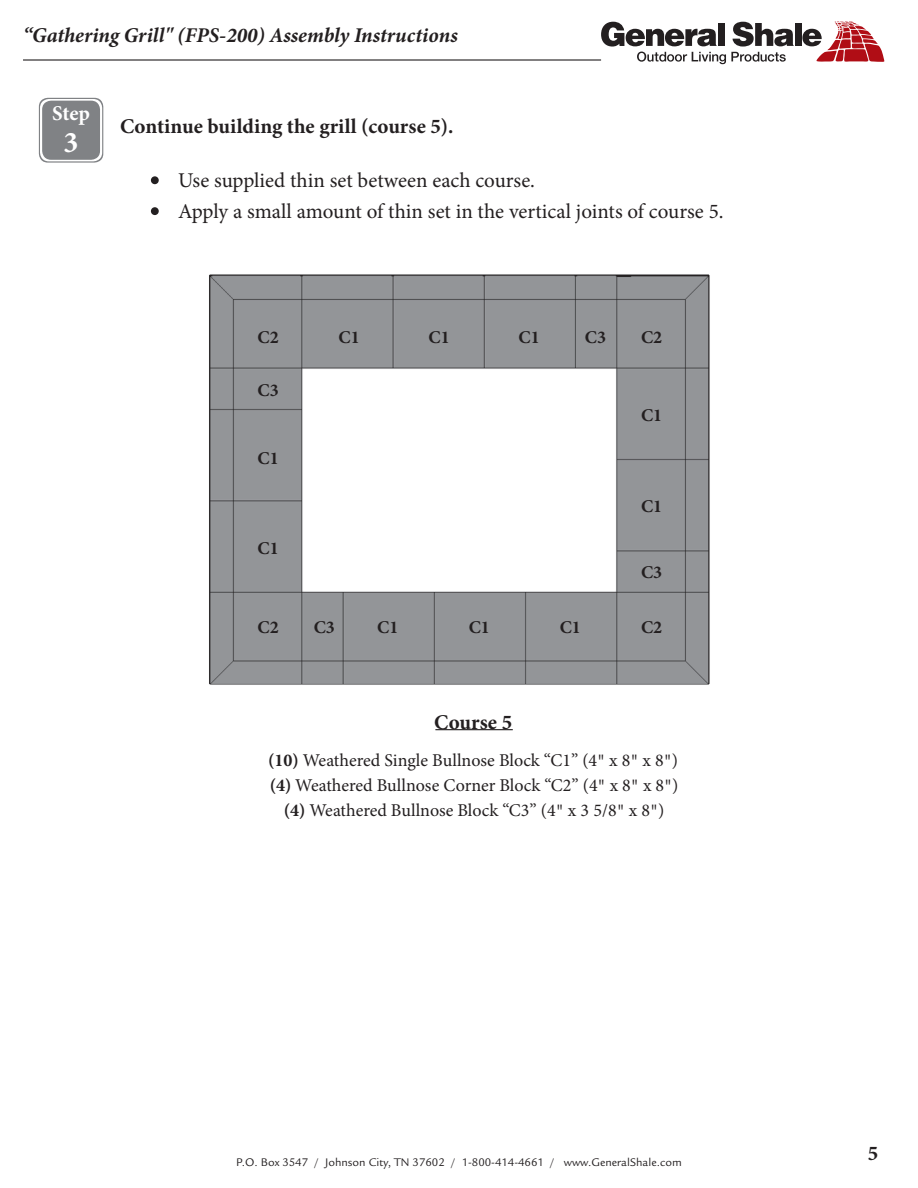
<style>
.page{position:relative;width:918px;height:1188px;background:#fff}
.page>*{position:absolute;margin:0;border:0;box-sizing:border-box;transform-origin:0 0}
.t1{font:700 30px "Minion Pro";color:#fff}
.t2{font:21px "Minion Pro";color:#231f20}
.t3{font:italic 700 21px "Minion Pro";color:#231f20}
.t4{font:700 21px "Minion Pro";color:#231f20}
.t5{font:700 21px "Minion Pro";color:#fff}
.t6{font:18px "Minion Pro";color:#231f20}
.t7{font:700 18px "Minion Pro";color:#231f20}
.t8{font:12px "Legacy Sans";color:#231f20}
.s1{font-weight:700}
.s2{font-family:"Legacy Sans"}
</style>
<div class="page">
<hr style="left:23px;top:59px;width:578px;height:2px;background:#231f20">
<svg style="left:601px;top:22px;width:193px;height:42px"></svg>
<div style="left:795px;top:23px;width:6px;height:23px;background:#231f20"></div>
<svg style="left:802px;top:22px;width:82px;height:40px"></svg>
<svg style="left:39px;top:98px;width:64px;height:65px"></svg>
<svg style="left:40px;top:99px;width:62px;height:62px"></svg>
<div style="left:42px;top:101px;width:58px;height:59px;background:#808285;border-radius:9px"></div>
<div style="left:151px;top:176px;width:8px;height:8px;border:2px solid #231f20;border-radius:50%"></div>
<div style="left:151px;top:207px;width:8px;height:8px;border:2px solid #231f20;border-radius:50%"></div>
<img style="left:209px;top:274px;width:501px;height:411px">
<hr style="left:435px;top:729px;width:78px;height:1px;background:#231f20">
<p class="t3" style="left:23px;top:21px;width:436px">“Gathering Grill" (FPS-200) Assembly Instructions</p>
<p class="t5" style="left:52px;top:99px;width:39px">Step</p>
<p class="t1" style="left:64px;top:121px;width:16px">3</p>
<p class="t4" style="left:120px;top:111px;width:335px">Continue building the grill (course 5).</p>
<p class="t2" style="left:178px;top:166px;width:358px">Use supplied thin set between each course.</p>
<p class="t2" style="left:178px;top:197px;width:547px">Apply a small amount of thin set in the vertical joints of course 5.</p>
<p class="t7" style="left:258px;top:324px;width:23px">C2</p>
<p class="t7" style="left:339px;top:324px;width:23px">C1</p>
<p class="t7" style="left:429px;top:324px;width:23px">C1</p>
<p class="t7" style="left:519px;top:324px;width:23px">C1</p>
<p class="t7" style="left:585px;top:324px;width:23px">C3</p>
<p class="t7" style="left:641px;top:324px;width:23px">C2</p>
<p class="t7" style="left:258px;top:378px;width:23px">C3</p>
<p class="t7" style="left:258px;top:445px;width:23px">C1</p>
<p class="t7" style="left:258px;top:536px;width:23px">C1</p>
<p class="t7" style="left:641px;top:403px;width:23px">C1</p>
<p class="t7" style="left:641px;top:494px;width:23px">C1</p>
<p class="t7" style="left:641px;top:560px;width:23px">C3</p>
<p class="t7" style="left:258px;top:614px;width:23px">C2</p>
<p class="t7" style="left:314px;top:614px;width:23px">C3</p>
<p class="t7" style="left:377px;top:614px;width:23px">C1</p>
<p class="t7" style="left:469px;top:614px;width:23px">C1</p>
<p class="t7" style="left:560px;top:614px;width:23px">C1</p>
<p class="t7" style="left:641px;top:614px;width:23px">C2</p>
<p class="t4" style="left:434px;top:707px;width:80px">Course 5</p>
<p class="t6" style="left:268px;top:748px;width:411px"><span class="s1">(10)</span> Weathered Single Bullnose Block “C1” (4<span class="s2">"</span> x 8<span class="s2">"</span> x 8<span class="s2">"</span>)</p>
<p class="t6" style="left:270px;top:773px;width:410px"><span class="s1">(4)</span> Weathered Bullnose Corner Block “C2” (4<span class="s2">"</span> x 8<span class="s2">"</span> x 8<span class="s2">"</span>)</p>
<p class="t6" style="left:284px;top:798px;width:382px"><span class="s1">(4)</span> Weathered Bullnose Block “C3” (4<span class="s2">"</span> x 3 5/8<span class="s2">"</span> x 8<span class="s2">"</span>)</p>
<p class="t8" style="left:236px;top:1156px;width:447px">P.O. Box 3547 / Johnson City, TN 37602 / 1-800-414-4661 / www.GeneralShale.com</p>
<p class="t4" style="left:868px;top:1139px;width:12px">5</p>
</div>
